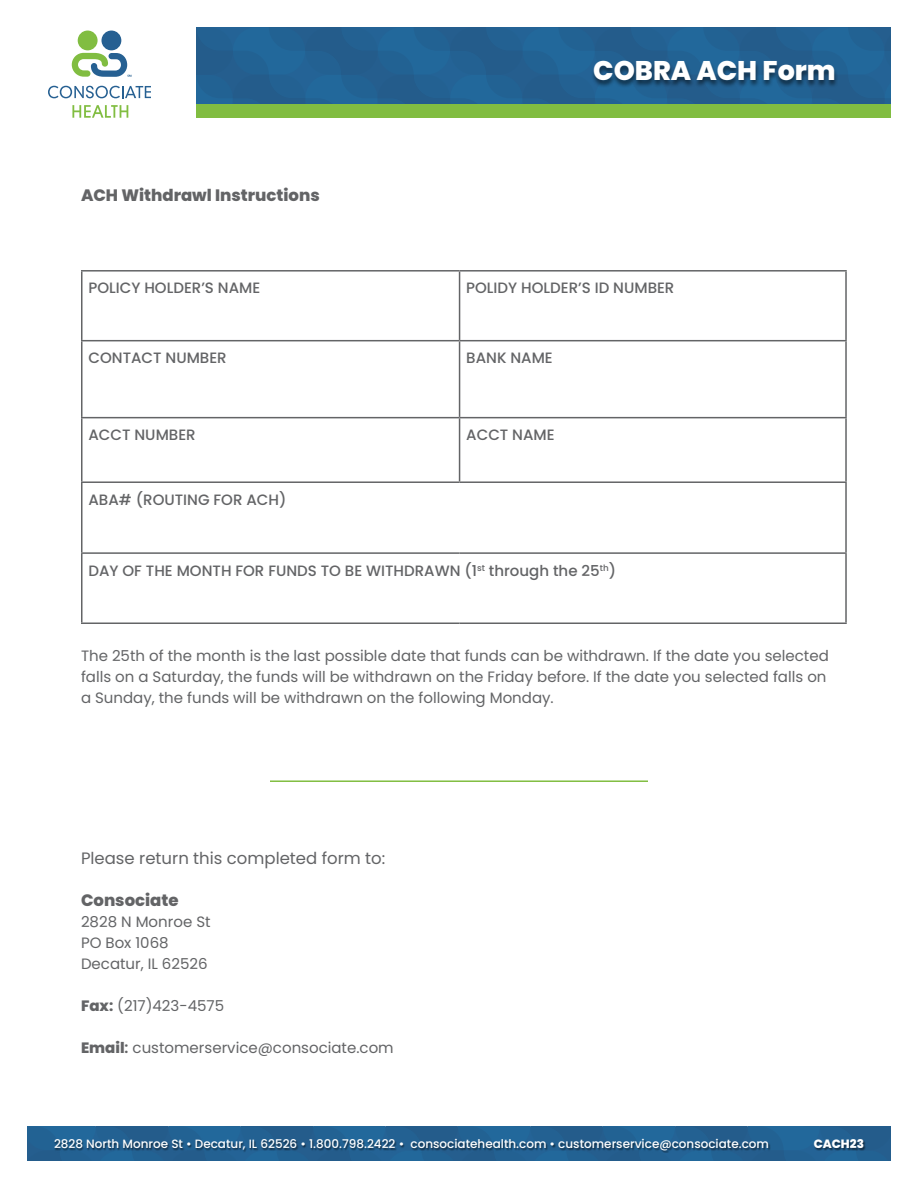
<style>
.page{position:relative;width:918px;height:1188px;background:#fff}
.page>*{position:absolute;margin:0;border:0;box-sizing:border-box;transform-origin:0 0}
.t1{font:800 27px "Poppins";color:#fff}
.t2{font:800 16.5px "Poppins";color:#636466}
.t3{font:16.5px "Poppins";color:#636466}
.t4{font:15px/21px "Poppins";color:#636466}
.t5{font:500 15px "Poppins";color:#636466}
.t6{font:500 12px "Poppins";color:#fff}
.t7{font:800 12px "Poppins";color:#fff}
.s1{font-weight:800}
.s2{font-weight:700}
.s3{font-weight:600}
</style>
<div class="page">
<svg style="left:72px;top:105px;width:56px;height:13px"></svg>
<svg style="left:48px;top:86px;width:103px;height:12px"></svg>
<div style="left:78px;top:31px;width:20px;height:19px;background:#81bd41;border-radius:50%"></div>
<div style="left:102px;top:31px;width:19px;height:19px;background:#266092;border-radius:50%"></div>
<svg style="left:72px;top:53px;width:59px;height:24px"></svg>
<div style="left:27px;top:1127px;width:864px;height:33px;background:#236293"></div>
<div style="left:196px;top:28px;width:695px;height:76px;background:#236293"></div>
<div style="left:196px;top:104px;width:695px;height:14px;background:#81bd41"></div>
<div style="left:590px;top:61px;width:248px;height:27px;background:#000;opacity:.5"></div>
<div style="left:814px;top:1139px;width:52px;height:12px;background:#000;opacity:.5"></div>
<div style="left:54px;top:1139px;width:717px;height:14px;background:#000;opacity:.5"></div>
<hr style="left:81px;top:270px;width:379px;height:2px;background:#636466">
<hr style="left:81px;top:272px;width:1px;height:68px;background:#636466">
<hr style="left:460px;top:270px;width:387px;height:2px;background:#636466">
<hr style="left:459px;top:272px;width:1px;height:68px;background:#636466">
<hr style="left:845px;top:272px;width:2px;height:68px;background:#636466">
<hr style="left:81px;top:340px;width:379px;height:1px;background:#636466">
<hr style="left:81px;top:341px;width:1px;height:76px;background:#636466">
<hr style="left:460px;top:340px;width:387px;height:1px;background:#636466">
<hr style="left:459px;top:341px;width:1px;height:76px;background:#636466">
<hr style="left:845px;top:341px;width:2px;height:76px;background:#636466">
<hr style="left:81px;top:417px;width:379px;height:1px;background:#636466">
<hr style="left:81px;top:418px;width:1px;height:63px;background:#636466">
<hr style="left:460px;top:417px;width:387px;height:1px;background:#636466">
<hr style="left:459px;top:418px;width:1px;height:63px;background:#636466">
<hr style="left:845px;top:418px;width:2px;height:63px;background:#636466">
<hr style="left:81px;top:481px;width:379px;height:2px;background:#636466">
<hr style="left:81px;top:483px;width:1px;height:69px;background:#636466">
<hr style="left:460px;top:481px;width:387px;height:2px;background:#636466">
<hr style="left:845px;top:483px;width:2px;height:69px;background:#636466">
<hr style="left:81px;top:552px;width:379px;height:2px;background:#636466">
<hr style="left:81px;top:554px;width:1px;height:68px;background:#636466">
<hr style="left:460px;top:552px;width:387px;height:2px;background:#636466">
<hr style="left:845px;top:554px;width:2px;height:68px;background:#636466">
<hr style="left:81px;top:622px;width:379px;height:2px;background:#636466">
<hr style="left:460px;top:622px;width:387px;height:2px;background:#636466">
<hr style="left:270px;top:780px;width:378px;height:2px;background:#81bd41">
<p class="t2" style="left:81px;top:186px;width:240px">ACH Withdrawl Instructions</p>
<p class="t1" style="left:593px;top:55px;width:244px">COBRA ACH Form</p>
<p class="t5" style="left:88px;top:279px;width:173px">POLICY HOLDER’S NAME</p>
<p class="t5" style="left:466px;top:279px;width:210px">POLIDY HOLDER’S ID NUMBER</p>
<p class="t5" style="left:88px;top:349px;width:140px">CONTACT NUMBER</p>
<p class="t5" style="left:466px;top:349px;width:88px">BANK NAME</p>
<p class="t5" style="left:88px;top:426px;width:109px">ACCT NUMBER</p>
<p class="t5" style="left:466px;top:426px;width:90px">ACCT NAME</p>
<p class="t5" style="left:88px;top:491px;width:199px">ABA# (ROUTING FOR ACH)</p>
<p class="t5" style="left:88px;top:562px;width:529px">DAY OF THE MONTH FOR FUNDS TO BE WITHDRAWN (1<sup>st</sup> through the 25<sup>th</sup>)</p>
<p class="t4" style="left:81px;top:646px;width:749px">The 25th of the month is the last possible date that funds can be withdrawn. If the date you selected falls on a Saturday, the funds will be withdrawn on the Friday before. If the date you selected falls on a Sunday, the funds will be withdrawn on the following Monday.</p>
<p class="t3" style="left:81px;top:849px;width:306px">Please return this completed form to:</p>
<p class="t2" style="left:81px;top:891px;width:99px">Consociate</p>
<p class="t4" style="left:81px;top:911px;width:131px">2828 N Monroe St</p>
<p class="t4" style="left:81px;top:932px;width:89px">PO Box 1068</p>
<p class="t4" style="left:81px;top:953px;width:128px">Decatur, IL 62526</p>
<p class="t4" style="left:81px;top:995px;width:145px"><span class="s1">Fax</span><span class="s2">:</span> (217)423-4575</p>
<p class="t4" style="left:81px;top:1037px;width:314px"><span class="s1">Email</span><span class="s3">:</span> customerservice@consociate.com</p>
<p class="t6" style="left:54px;top:1137px;width:717px">2828 North Monroe St • Decatur, IL 62526 • 1.800.798.2422 • consociatehealth.com • customerservice@consociate.com</p>
<p class="t7" style="left:814px;top:1137px;width:52px">CACH23</p>
</div>
